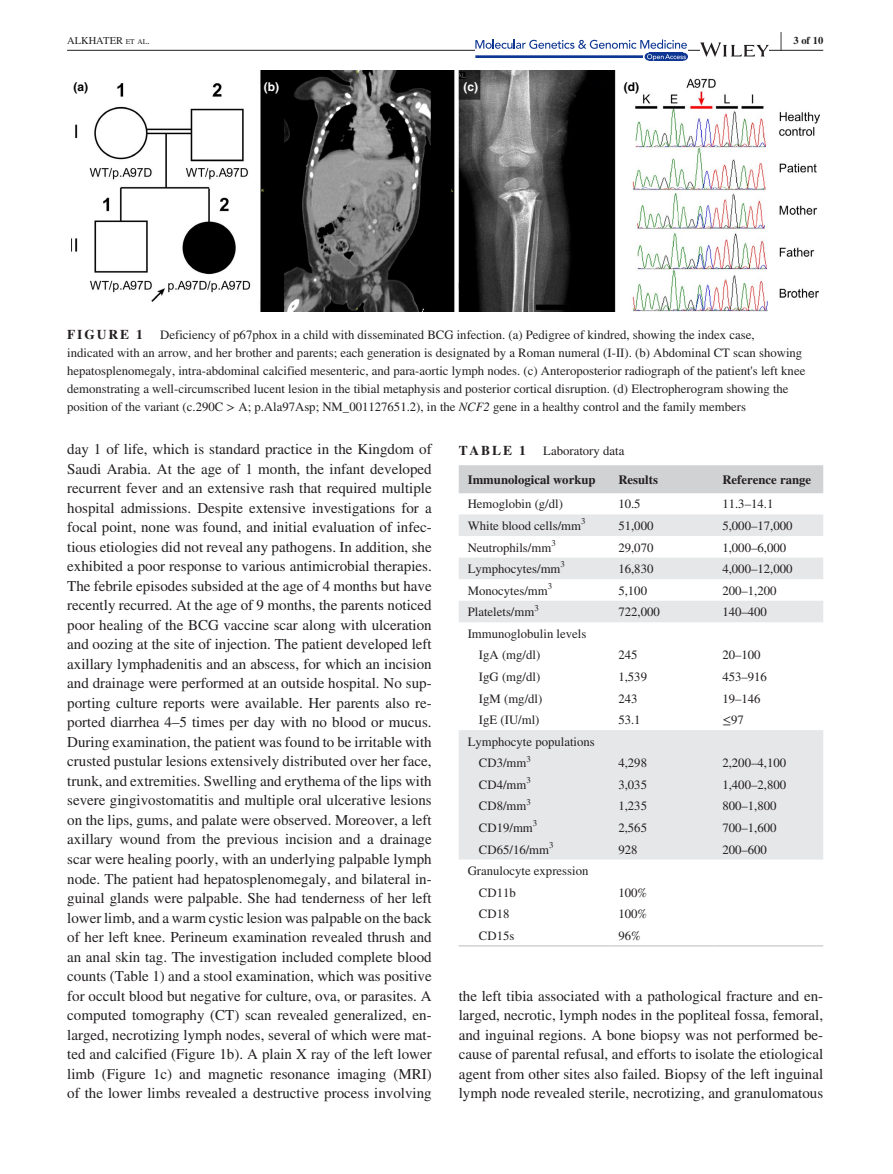
<style>
.page{position:relative;width:893px;height:1174px;background:#fff}
.page>*{position:absolute;margin:0;border:0;box-sizing:border-box;transform-origin:0 0}
.t1{font:700 25.95px "STIX";color:#231f20;scale:.36 1}
.t2{font:15px/19.5px "STIX";color:#231f20;text-align:justify}
.t3{font:700 13.5px "STIX";letter-spacing:.14em;color:#231f20}
.t4{font:12.75px/18px "STIX";color:#231f20}
.t5{font:700 12.75px "STIX";color:#231f20}
.t6{font:700 12px "Helvetica";color:#000}
.t7{font:700 12px "Helvetica";color:#fff}
.t8{font:10.5px "STIX";color:#231f20}
.t9{font:700 10.5px "STIX";color:#231f20}
.t10{font:8.85px "STIX";color:#231f20}
.s1{font-size:7.35px}
.s2{font-style:italic}
</style>
<div class="page">
<hr style="left:67px;top:50px;width:756px;height:1px;background:#231f20">
<svg style="left:475px;top:39px;width:212px;height:22px"></svg>
<svg style="left:700px;top:42px;width:69px;height:15px"></svg>
<img style="left:71px;top:70px;width:748px;height:241px">
<div style="left:459px;top:465px;width:364px;height:28px;background:#d1d2d4"></div>
<svg style="left:459px;top:514px;width:364px;height:345px;fill:#e6e7e9"></svg>
<hr style="left:459px;top:945px;width:150px;height:1px;background:#d1d2d4">
<hr style="left:609px;top:945px;width:104px;height:1px;background:#d1d2d4">
<hr style="left:713px;top:945px;width:110px;height:1px;background:#d1d2d4">
<h1 class="t1" style="left:780px;top:26px;width:7px">|</h1>
<p class="t8" style="left:67px;top:33px;width:84px">ALKHATER <span class="s1">et al</span> .</p>
<p class="t9" style="left:793px;top:34px;width:31px">3 of 10</p>
<p class="t6" style="left:73px;top:80px;width:16px">(a)</p>
<p class="t7" style="left:264px;top:80px;width:17px">(b)</p>
<p class="t7" style="left:463px;top:80px;width:16px">(c)</p>
<p class="t6" style="left:624px;top:80px;width:17px">(d)</p>
<p class="t3" style="left:67px;top:326px;width:77px">FIGURE 1</p>
<p class="t4" style="left:67px;top:326px;width:740px;text-indent:93px">Deficiency of p67phox in a child with disseminated BCG infection. (a) Pedigree of kindred, showing the index case,<br>indicated with an arrow, and her brother and parents; each generation is designated by a Roman numeral (I-II). (b) Abdominal CT scan showing hepatosplenomegaly, intra-abdominal calcified mesenteric, and para-aortic lymph nodes. (c) Anteroposterior radiograph of the patient's left knee demonstrating a well-circumscribed lucent lesion in the tibial metaphysis and posterior cortical disruption. (d) Electropherogram showing the position of the variant (c.290C &gt; A; p.Ala97Asp; NM_001127651.2), in the <span class="s2">NCF2</span> gene in a healthy control and the family members</p>
<p class="t2" style="left:67px;top:440px;width:366px">day 1 of life, which is standard practice in the Kingdom of Saudi Arabia. At the age of 1 month, the infant developed recurrent fever and an extensive rash that required multiple hospital admissions. Despite extensive investigations for a focal point, none was found, and initial evaluation of infec&shy;tious etiologies did not reveal any pathogens. In addition, she exhibited a poor response to various antimicrobial therapies.<br>The febrile episodes subsided at the age of 4 months but have recently recurred. At the age of 9 months, the parents noticed poor healing of the BCG vaccine scar along with ulceration and oozing at the site of injection. The patient developed left axillary lymphadenitis and an abscess, for which an incision and drainage were performed at an outside hospital. No sup&shy;porting culture reports were available. Her parents also re&shy;ported diarrhea 4–5 times per day with no blood or mucus.<br>During examination, the patient was found to be irritable with crusted pustular lesions extensively distributed over her face, trunk, and extremities. Swelling and erythema of the lips with severe gingivostomatitis and multiple oral ulcerative lesions on the lips, gums, and palate were observed. Moreover, a left axillary wound from the previous incision and a drainage scar were healing poorly, with an underlying palpable lymph node. The patient had hepatosplenomegaly, and bilateral in&shy;guinal glands were palpable. She had tenderness of her left lower limb, and a warm cystic lesion was palpable on the back of her left knee. Perineum examination revealed thrush and an anal skin tag. The investigation included complete blood counts (Table 1) and a stool examination, which was positive for occult blood but negative for culture, ova, or parasites. A computed tomography (CT) scan revealed generalized, en&shy;larged, necrotizing lymph nodes, several of which were mat&shy;ted and calcified (Figure 1b). A plain X ray of the left lower limb (Figure 1c) and magnetic resonance imaging (MRI) of the lower limbs revealed a destructive process involving</p>
<p class="t3" style="left:459px;top:443px;width:69px">TABLE 1</p>
<p class="t4" style="left:543px;top:443px;width:83px">Laboratory data</p>
<p class="t5" style="left:468px;top:472px;width:129px">Immunological workup</p>
<p class="t5" style="left:618px;top:472px;width:41px">Results</p>
<p class="t5" style="left:722px;top:472px;width:90px">Reference range</p>
<p class="t4" style="left:468px;top:496px;width:97px">Hemoglobin (g/dl)</p>
<p class="t4" style="left:618px;top:496px;width:24px">10.5</p>
<p class="t4" style="left:722px;top:496px;width:52px">11.3–14.1</p>
<p class="t4" style="left:468px;top:517px;width:115px">White blood cells/mm</p>
<p class="t10" style="left:581px;top:515px;width:6px">3</p>
<p class="t4" style="left:618px;top:517px;width:37px">51,000</p>
<p class="t4" style="left:722px;top:517px;width:72px">5,000–17,000</p>
<p class="t4" style="left:468px;top:539px;width:90px">Neutrophils/mm<sup>3</sup></p>
<p class="t4" style="left:618px;top:539px;width:37px">29,070</p>
<p class="t4" style="left:722px;top:539px;width:65px">1,000–6,000</p>
<p class="t4" style="left:468px;top:561px;width:99px">Lymphocytes/mm<sup>3</sup></p>
<p class="t4" style="left:618px;top:561px;width:37px">16,830</p>
<p class="t4" style="left:722px;top:561px;width:72px">4,000–12,000</p>
<p class="t4" style="left:468px;top:582px;width:86px">Monocytes/mm<sup>3</sup></p>
<p class="t4" style="left:618px;top:582px;width:30px">5,100</p>
<p class="t4" style="left:722px;top:582px;width:56px">200–1,200</p>
<p class="t4" style="left:468px;top:604px;width:73px">Platelets/mm<sup>3</sup></p>
<p class="t4" style="left:618px;top:604px;width:43px">722,000</p>
<p class="t4" style="left:722px;top:604px;width:46px">140–400</p>
<p class="t4" style="left:479px;top:623px;width:109px;line-height:21.6px;text-indent:-11px">Immunoglobulin levels<br>IgA (mg/dl)</p>
<p class="t4" style="left:618px;top:647px;width:21px">245</p>
<p class="t4" style="left:722px;top:647px;width:40px">20–100</p>
<p class="t4" style="left:479px;top:668px;width:63px">IgG (mg/dl)</p>
<p class="t4" style="left:618px;top:668px;width:30px">1,539</p>
<p class="t4" style="left:722px;top:668px;width:46px">453–916</p>
<p class="t4" style="left:479px;top:690px;width:65px">IgM (mg/dl)</p>
<p class="t4" style="left:618px;top:690px;width:21px">243</p>
<p class="t4" style="left:722px;top:690px;width:40px">19–146</p>
<p class="t4" style="left:479px;top:711px;width:62px">IgE (IU/ml)</p>
<p class="t4" style="left:618px;top:711px;width:24px">53.1</p>
<p class="t4" style="left:722px;top:711px;width:23px">≤97</p>
<p class="t4" style="left:479px;top:731px;width:117px;line-height:21.6px;text-indent:-11px">Lymphocyte populations<br>CD3/mm<sup>3</sup></p>
<p class="t4" style="left:618px;top:755px;width:30px">4,298</p>
<p class="t4" style="left:722px;top:755px;width:65px">2,200–4,100</p>
<p class="t4" style="left:479px;top:776px;width:53px">CD4/mm<sup>3</sup></p>
<p class="t4" style="left:618px;top:776px;width:30px">3,035</p>
<p class="t4" style="left:722px;top:776px;width:65px">1,400–2,800</p>
<p class="t4" style="left:479px;top:798px;width:53px">CD8/mm<sup>3</sup></p>
<p class="t4" style="left:618px;top:798px;width:30px">1,235</p>
<p class="t4" style="left:722px;top:798px;width:56px">800–1,800</p>
<p class="t4" style="left:479px;top:819px;width:60px">CD19/mm<sup>3</sup></p>
<p class="t4" style="left:618px;top:819px;width:30px">2,565</p>
<p class="t4" style="left:722px;top:819px;width:56px">700–1,600</p>
<p class="t4" style="left:479px;top:841px;width:76px">CD65/16/mm<sup>3</sup></p>
<p class="t4" style="left:618px;top:841px;width:21px">928</p>
<p class="t4" style="left:722px;top:841px;width:46px">200–600</p>
<p class="t4" style="left:479px;top:861px;width:111px;line-height:21.6px;text-indent:-11px">Granulocyte expression<br>CD11b</p>
<p class="t4" style="left:618px;top:884px;width:30px">100%</p>
<p class="t4" style="left:479px;top:906px;width:32px">CD18</p>
<p class="t4" style="left:618px;top:906px;width:30px">100%</p>
<p class="t4" style="left:479px;top:927px;width:37px">CD15s</p>
<p class="t4" style="left:618px;top:927px;width:24px">96%</p>
<p class="t2" style="left:459px;top:986px;width:366px">the left tibia associated with a pathological fracture and en&shy;larged, necrotic, lymph nodes in the popliteal fossa, femoral, and inguinal regions. A bone biopsy was not performed be&shy;cause of parental refusal, and efforts to isolate the etiological agent from other sites also failed. Biopsy of the left inguinal lymph node revealed sterile, necrotizing, and granulomatous</p>
</div>
